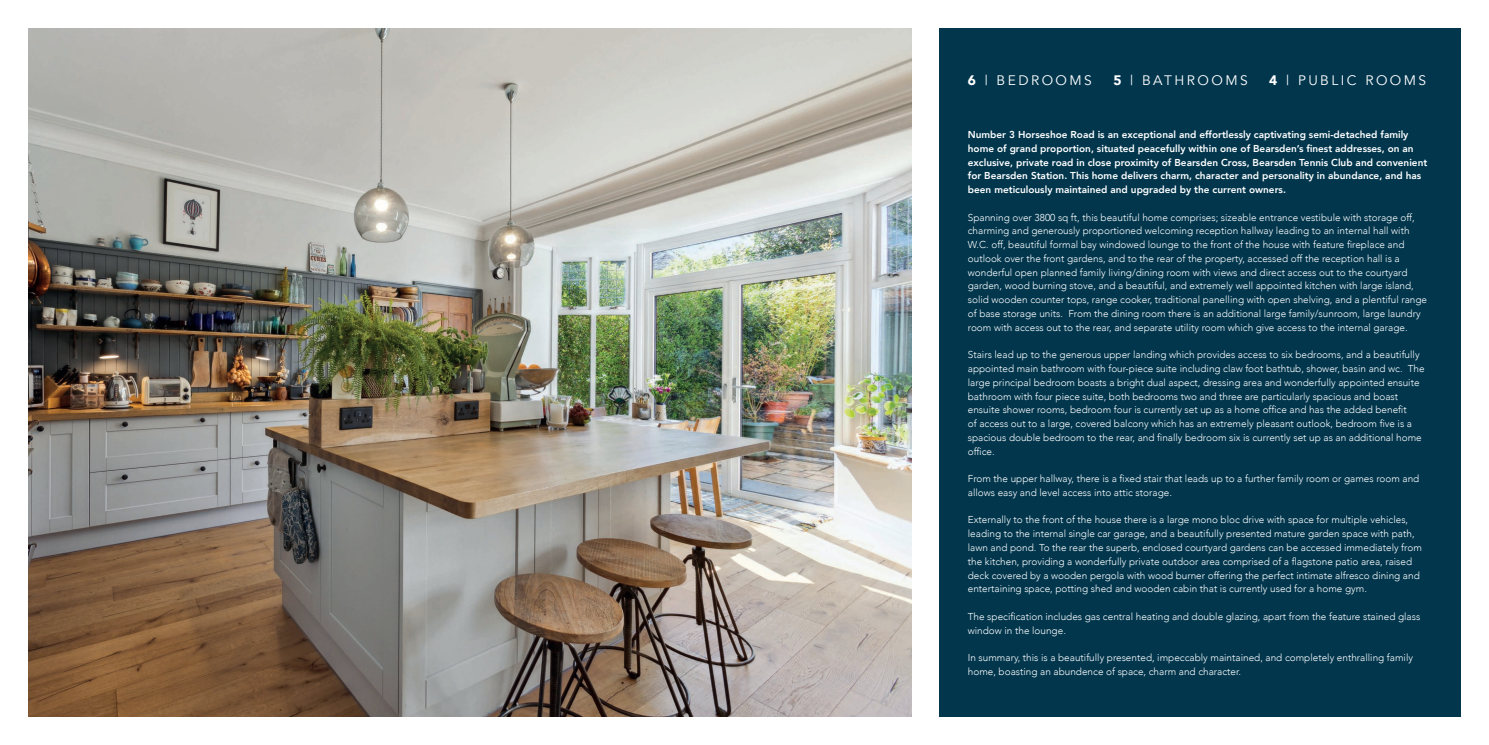
<style>
.page{position:relative;width:1489px;height:745px;background:#fff}
.page>*{position:absolute;margin:0;border:0;box-sizing:border-box;transform-origin:0 0}
.t1{font:13.75px "Avenir";letter-spacing:.18em;color:#fff}
.t2{font:300 10px/13.8px "Avenir";color:#fff}
.t3{font:800 10px/13.8px "Avenir";color:#fff}
.s1{font-weight:900}
</style>
<div class="page">
<div style="left:28px;top:28px;width:1432px;height:688px;background:#01364d"></div>
<div style="left:911px;top:0;width:28px;height:744px;background:#fff"></div>
<img style="left:28px;top:28px;width:883px;height:688px">
<p class="t1" style="left:967px;top:72px;width:126px"><span class="s1">6</span> | BEDROOMS</p>
<p class="t1" style="left:1113px;top:72px;width:136px"><span class="s1">5</span> | BATHROOMS</p>
<p class="t1" style="left:1269px;top:72px;width:158px"><span class="s1">4</span> | PUBLIC ROOMS</p>
<p class="t3" style="left:967px;top:128px;width:461px">Number 3 Horseshoe Road is an exceptional and effortlessly captivating semi-detached family home of grand proportion, situated peacefully within one of Bearsden’s finest addresses, on an exclusive, private road in close proximity of Bearsden Cross, Bearsden Tennis Club and convenient for Bearsden Station. This home delivers charm, character and personality in abundance, and has been meticulously maintained and upgraded by the current owners.</p>
<p class="t2" style="left:967px;top:210px;width:461px">Spanning over 3800 sq ft, this beautiful home comprises; sizeable entrance vestibule with storage off, charming and generously proportioned welcoming reception hallway leading to an internal hall with W.C. off, beautiful formal bay windowed lounge to the front of the house with feature fireplace and outlook over the front gardens, and to the rear of the property, accessed off the reception hall is a wonderful open planned family living/dining room with views and direct access out to the courtyard garden, wood burning stove, and a beautiful, and extremely well appointed kitchen with large island, solid wooden counter tops, range cooker, traditional panelling with open shelving, and a plentiful range of base storage units. From the dining room there is an additional large family/sunroom, large laundry room with access out to the rear, and separate utility room which give access to the internal garage.</p>
<p class="t2" style="left:967px;top:348px;width:458px">Stairs lead up to the generous upper landing which provides access to six bedrooms, and a beautifully appointed main bathroom with four-piece suite including claw foot bathtub, shower, basin and wc. The large principal bedroom boasts a bright dual aspect, dressing area and wonderfully appointed ensuite bathroom with four piece suite, both bedrooms two and three are particularly spacious and boast ensuite shower rooms, bedroom four is currently set up as a home office and has the added benefit<br>of access out to a large, covered balcony which has an extremely pleasant outlook, bedroom five is a spacious double bedroom to the rear, and finally bedroom six is currently set up as an additional home office.</p>
<p class="t2" style="left:967px;top:471px;width:453px">From the upper hallway, there is a fixed stair that leads up to a further family room or games room and allows easy and level access into attic storage.</p>
<p class="t2" style="left:967px;top:513px;width:455px">Externally to the front of the house there is a large mono bloc drive with space for multiple vehicles, leading to the internal single car garage, and a beautifully presented mature garden space with path, lawn and pond. To the rear the superb, enclosed courtyard gardens can be accessed immediately from the kitchen, providing a wonderfully private outdoor area comprised of a flagstone patio area, raised deck covered by a wooden pergola with wood burner offering the perfect intimate alfresco dining and entertaining space, potting shed and wooden cabin that is currently used for a home gym.</p>
<p class="t2" style="left:967px;top:609px;width:454px">The specification includes gas central heating and double glazing, apart from the feature stained glass window in the lounge.</p>
<p class="t2" style="left:967px;top:650px;width:446px">In summary, this is a beautifully presented, impeccably maintained, and completely enthralling family home, boasting an abundence of space, charm and character.</p>
</div>
